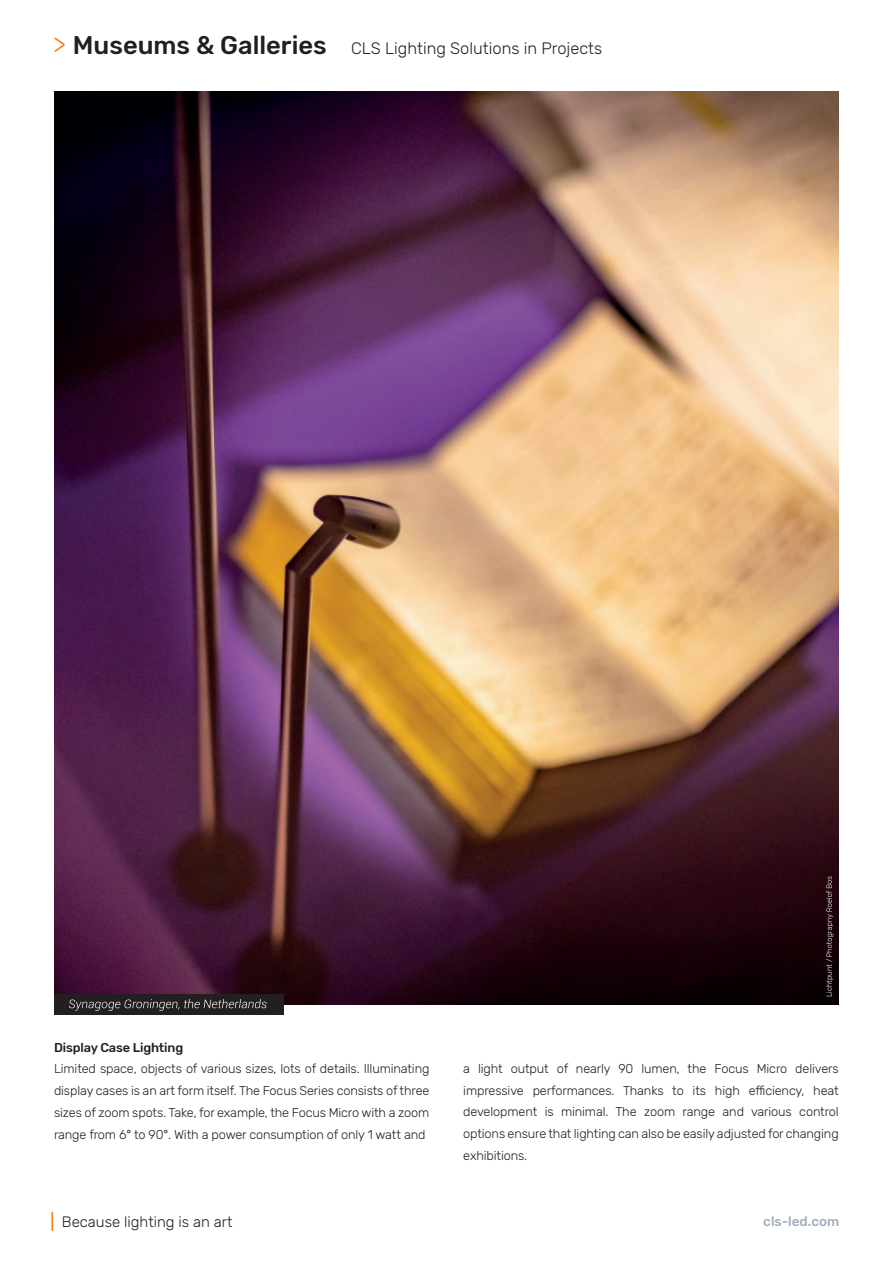
<style>
.page{position:relative;width:893px;height:1263px;background:#fff}
.page>*{position:absolute;margin:0;border:0;box-sizing:border-box;transform-origin:0 0}
.t1{font:300 16.5px "Rubik";color:#231f20}
.t2{font:300 15px "Rubik";color:#231f20}
.t3{font:500 13.5px "Rubik";color:#a0aebb}
.t4{font:300 12.75px/21.8px "Rubik";letter-spacing:-.01em;color:#231f20;text-align:justify}
.t5{font:500 12.75px "Rubik";letter-spacing:-.01em;color:#231f20}
.t6{font:300 7.5px "Rubik";color:#fff}
.s1{font-size:27px;color:#f58220}
.s2{font-weight:500;font-size:25.5px}
</style>
<div class="page">
<svg style="left:51px;top:1212px;width:2px;height:19px"></svg>
<img style="left:54px;top:91px;width:785px;height:913px">
<div style="left:54px;top:994px;width:229px;height:21px;background:#231f20"></div>
<svg style="left:69px;top:999px;width:198px;height:12px"></svg>
<svg style="left:826px;top:876px;width:7px;height:81px"></svg>
<p class="t1" style="left:53px;top:39px;width:551px"><span class="s1">&gt;</span> <span class="s2">Museums &amp; Galleries</span> CLS Lighting Solutions in Projects</p>
<p class="t6" style="left:825px;top:997px;width:40px;rotate:-90deg">Lichtpunt /</p>
<p class="t5" style="left:54px;top:1040px;width:131px">Display Case Lighting</p>
<p class="t4" style="left:54px;top:1058px;width:377px">Limited space, objects of various sizes, lots of details. Illuminating display cases is an art form itself. The Focus Series consists of three sizes of zoom spots. Take, for example, the Focus Micro with a zoom range from 6° to 90°. With a power consumption of only 1 watt and</p>
<p class="t4" style="left:463px;top:1058px;width:377px">a light output of nearly 90 lumen, the Focus Micro delivers impressive performances. Thanks to its high efficiency, heat development is minimal. The zoom range and various control options ensure that lighting can also be easily adjusted for changing exhibitions.</p>
<p class="t2" style="left:62px;top:1213px;width:172px">Because lighting is an art</p>
<p class="t3" style="left:763px;top:1213px;width:78px">cls-led.com</p>
</div>
